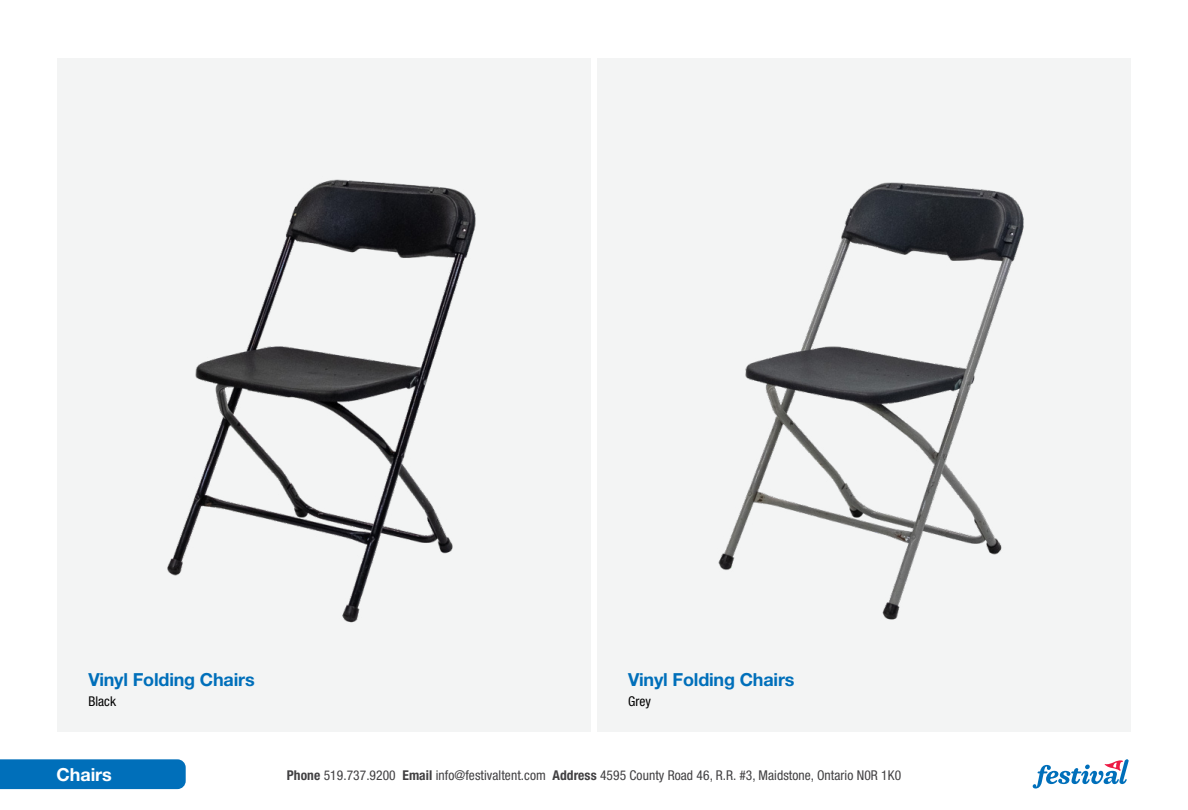
<style>
.page{position:relative;width:1188px;height:810px;background:#fff}
.page>*{position:absolute;margin:0;border:0;box-sizing:border-box;transform-origin:0 0}
.t1{font:700 18px "Helvetica Neue LT Pro";letter-spacing:-.01em;color:#006fba}
.t2{font:700 18px "Helvetica Neue LT Pro";color:#fff}
.t3{font:condensed 13.5px "Helvetica Neue LT Pro";letter-spacing:.005em;color:#414042}
.t4{font:condensed 13.5px "Helvetica Neue LT Pro";color:#000}
.s1{font-weight:700}
</style>
<div class="page">
<svg style="left:1033px;top:759px;width:96px;height:30px"></svg>
<div style="left:57px;top:58px;width:534px;height:673px;background:#f3f4f4"></div>
<div style="left:597px;top:58px;width:534px;height:673px;background:#f3f4f4"></div>
<div style="left:0;top:759px;width:186px;height:30px;background:#006fba"></div>
<img style="left:718px;top:182px;width:306px;height:438px">
<img style="left:167px;top:179px;width:309px;height:444px">
<h1 class="t1" style="left:89px;top:668px;width:168px">Vinyl Folding Chairs</h1>
<h1 class="t1" style="left:628px;top:668px;width:168px">Vinyl Folding Chairs</h1>
<p class="t4" style="left:88px;top:693px;width:29px">Black</p>
<p class="t4" style="left:628px;top:693px;width:24px">Grey</p>
<h1 class="t2" style="left:56px;top:763px;width:57px">Chairs</h1>
<p class="t3" style="left:287px;top:768px;width:616px"><span class="s1">Phone</span> 519.737.9200 <span class="s1">Email</span> info@festivaltent.com <span class="s1">Address</span> 4595 County Road 46, R.R. #3, Maidstone, Ontario N0R 1K0</p>
</div>
